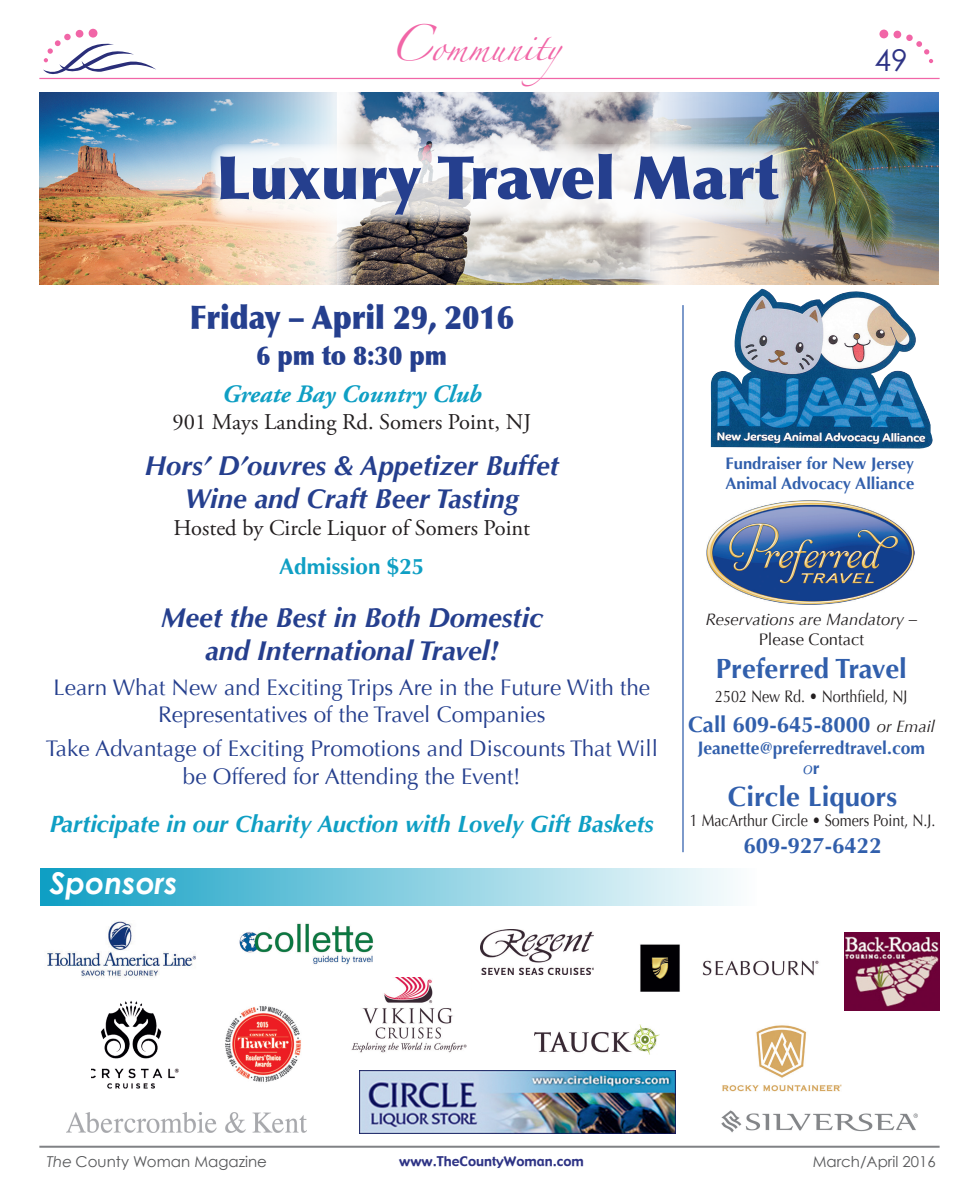
<style>
.page{position:relative;width:979px;height:1193px;background:#fff}
.page>*{position:absolute;margin:0;border:0;box-sizing:border-box;transform-origin:0 0}
.t1{font:900 60px "Optima";color:#253f8e}
.t2{font:900 32.5px "Optima";color:#253f8e;scale:.9 1}
.t3{font:italic 700 30px "Century Gothic";color:#fff}
.t4{font:30px "Century Gothic";color:#2e3385}
.t5{font:700 27.75px "Optima";color:#315fac}
.t6{font:italic 700 27.5px "Optima";color:#253f8e}
.t7{font:900 26.25px "Optima";color:#253f8e;scale:.9 1}
.t8{font:italic 700 25px "Adobe Garamond Pro";color:#0f9fc4}
.t9{font:25px "Zapfino";color:#f166a7}
.t10{font:italic 700 23.75px "Optima";color:#0f9fc4}
.t11{font:22.5px/27px "Optima";color:#253f8e;text-align:center}
.t12{font:22.5px "Adobe Garamond Pro";color:#231f20}
.t13{font:700 22.5px "Optima";color:#0f9fc4}
.t14{font:700 22.12px "Optima";color:#315fac}
.t15{font:700 18px "Optima";color:#315fac}
.t16{font:italic 18px "Optima";color:#315fac}
.t17{font:16.62px "Optima";color:#231f20;scale:.86 1}
.t18{font:700 16.62px "Optima";color:#315fac}
.t19{font:italic 16.62px/20px "Optima";color:#231f20;text-align:center}
.t20{font:15px "Century Gothic";color:#57585a}
.t21{font:13.12px "Gadget";color:#2e3385}
.s1{font-size:32.5px}
.s2{font-style:normal}
.s3{font-weight:400;font-style:italic;font-size:16.62px;color:#231f20}
.s4{font-weight:700;font-style:normal}
.s5{font-style:italic}
</style>
<div class="page">
<hr style="left:39px;top:78px;width:900px;height:1px;background:#f166a7">
<hr style="left:39px;top:1145px;width:900px;height:2px;background:#808285">
<img style="left:710px;top:288px;width:223px;height:161px">
<img style="left:721px;top:1110px;width:197px;height:23px">
<img style="left:66px;top:1112px;width:240px;height:20px">
<img style="left:845px;top:932px;width:95px;height:78px">
<img style="left:351px;top:977px;width:116px;height:76px">
<img style="left:640px;top:944px;width:179px;height:47px">
<img style="left:480px;top:929px;width:113px;height:45px">
<img style="left:722px;top:1025px;width:120px;height:67px">
<img style="left:707px;top:500px;width:207px;height:104px">
<img style="left:47px;top:921px;width:149px;height:56px">
<img style="left:239px;top:923px;width:135px;height:42px">
<img style="left:359px;top:1070px;width:317px;height:63px">
<div style="left:41px;top:868px;width:716px;height:37px;background:linear-gradient(to right,#0e9ec3,#fcfefe)"></div>
<img style="left:39px;top:92px;width:285px;height:192px">
<img style="left:324px;top:92px;width:327px;height:193px">
<img style="left:651px;top:92px;width:288px;height:193px">
<svg style="left:211px;top:144px;width:580px;height:79px;fill:#f7f6f5"></svg>
<img style="left:534px;top:1024px;width:125px;height:30px">
<hr style="left:682px;top:305px;width:1px;height:547px;background:#315fac">
<img style="left:225px;top:1006px;width:76px;height:76px">
<img style="left:91px;top:1000px;width:88px;height:89px">
<div style="left:879px;top:30px;width:9px;height:8px;background:#f166a7;border-radius:50%"></div>
<div style="left:893px;top:31px;width:8px;height:7px;background:#f166a7;border-radius:50%"></div>
<svg style="left:906px;top:35px;width:27px;height:28px"></svg>
<div style="left:89px;top:29px;width:8px;height:9px;background:#f166a7;border-radius:50%"></div>
<div style="left:76px;top:30px;width:7px;height:8px;background:#f166a7;border-radius:50%"></div>
<div style="left:64px;top:34px;width:7px;height:6px;background:#f166a7;border-radius:50%"></div>
<svg style="left:43px;top:40px;width:113px;height:38px"></svg>
<p class="t9" style="left:388px;top:37px;width:200px"><span class="s1">C</span>ommunity</p>
<p class="t1" style="left:216px;top:141px;width:563px">Luxury Travel Mart</p>
<p class="t4" style="left:874px;top:42px;width:35px">49</p>
<p class="t2" style="left:189px;top:297px;width:362px">Friday – April 29, 2016</p>
<p class="t7" style="left:256px;top:339px;width:213px">6 pm to 8:30 pm</p>
<p class="t8" style="left:222px;top:380px;width:261px">Greate Bay Country Club</p>
<p class="t12" style="left:172px;top:409px;width:360px">901 Mays Landing Rd. Somers Point, NJ</p>
<p class="t6" style="left:145px;top:449px;width:416px">Hors’ D’ouvres &amp; Appetizer Buffet</p>
<p class="t6" style="left:185px;top:482px;width:336px">Wine and Craft Beer Tasting</p>
<p class="t12" style="left:174px;top:514px;width:358px">Hosted by Circle Liquor of Somers Point</p>
<p class="t13" style="left:279px;top:553px;width:147px">Admission $25</p>
<p class="t6" style="left:161px;top:602px;width:383px">Meet the Best in Both Domestic</p>
<p class="t6" style="left:205px;top:635px;width:295px">and International Travel!</p>
<p class="t11" style="left:54px;top:674px;width:598px">Learn What New and Exciting Trips Are in the Future With the<br>Representatives of the Travel Companies</p>
<p class="t11" style="left:46px;top:735px;width:614px">Take Advantage of Exciting Promotions and Discounts That Will be Offered for Attending the Event!</p>
<p class="t10" style="left:50px;top:810px;width:605px">Participate in our Charity Auction with Lovely Gift Baskets</p>
<p class="t3" style="left:50px;top:864px;width:129px">Sponsors</p>
<p class="t18" style="left:725px;top:453px;width:190px">Fundraiser for New Jersey</p>
<p class="t18" style="left:725px;top:473px;width:191px">Animal Advocacy Alliance</p>
<p class="t19" style="left:705px;top:609px;width:213px">Reservations are Mandatory –<br><span class="s2">Please Contact</span></p>
<p class="t5" style="left:716px;top:652px;width:193px">Preferred Travel</p>
<p class="t17" style="left:715px;top:686px;width:225px">2502 New Rd. • Northfield, NJ</p>
<p class="t14" style="left:688px;top:711px;width:248px">Call 609-645-8000 <span class="s3">or Email</span></p>
<p class="t15" style="left:698px;top:737px;width:229px">Jeanette@preferredtravel.com</p>
<p class="t16" style="left:803px;top:757px;width:18px">o<span class="s4">r</span></p>
<p class="t5" style="left:728px;top:780px;width:171px">Circle Liquors</p>
<p class="t17" style="left:690px;top:811px;width:287px">1 MacArthur Circle • Somers Point, N.J.</p>
<p class="t14" style="left:743px;top:832px;width:140px">609-927-6422</p>
<p class="t20" style="left:47px;top:1152px;width:222px"><span class="s5">The</span> County Woman Magazine</p>
<p class="t21" style="left:399px;top:1152px;width:186px">www.TheCountyWoman.com</p>
<p class="t20" style="left:813px;top:1152px;width:125px">March/April 2016</p>
</div>
